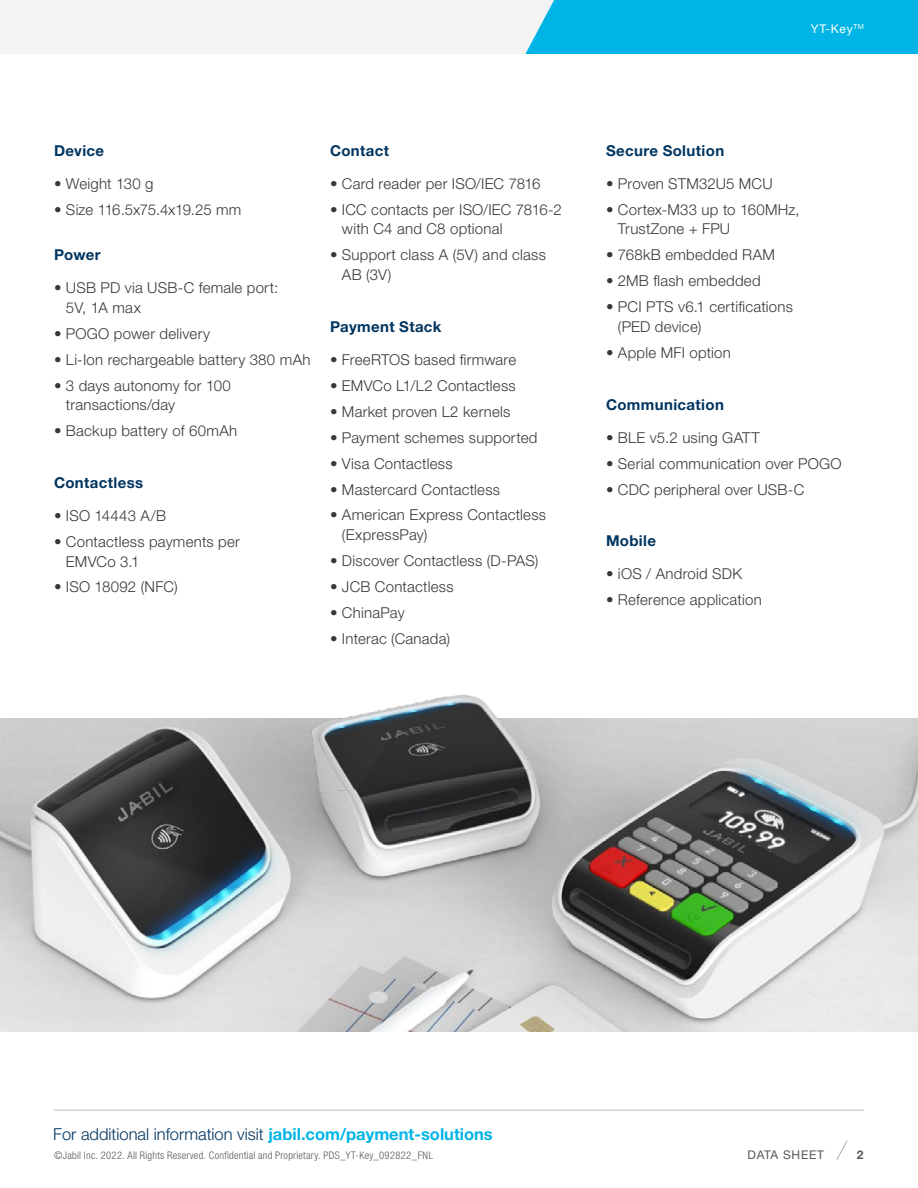
<style>
.page{position:relative;width:918px;height:1188px;background:#fff}
.page>*{position:absolute;margin:0;border:0;box-sizing:border-box;transform-origin:0 0}
.t1{font:300 16.5px "Helvetica Neue LT Std";color:#003560}
.Bullet_Copy{font:300 15px/19.5px "Helvetica Neue LT Std";letter-spacing:.015em;color:#383839}
.Subhead{font:700 15px "Helvetica Neue LTW1 G";letter-spacing:.025em;color:#003560}
.Bullet_Copy-2{font:300 15px "Helvetica Neue LT Std";letter-spacing:-.015em;color:#383839}
.t2{font:12px "Helvetica Neue LT Std";letter-spacing:.06em;color:#57585a}
.t3{font:12px "Helvetica Neue LT Std";color:#fff}
.t4{font:700 12px "Helvetica Neue LT Std";color:#57585a}
.t5{font:300 condensed 10.5px "Helvetica Neue LT Std";letter-spacing:.025em;color:#57585a}
.s1{font-weight:700;color:#00b5e6}
</style>
<div class="page">
<div style="left:0;top:0;width:918px;height:54px;background:#f3f3f4"></div>
<hr style="left:54px;top:1110px;width:810px;height:1px;background:#bcbdc0">
<div style="left:525px;top:0;width:393px;height:54px;background:#00b5e6"></div>
<svg style="left:836px;top:1141px;width:12px;height:19px"></svg>
<img style="left:0;top:719px;width:918px;height:312px">
<img style="left:241px;top:694px;width:404px;height:145px">
<p class="Subhead" style="left:54px;top:141px;width:52px">Device</p>
<p class="Bullet_Copy" style="left:54px;top:173px;width:101px">• Weight 130 g</p>
<p class="Bullet_Copy-2" style="left:54px;top:200px;width:189px">• Size 116.5x75.4x19.25 mm</p>
<p class="Subhead" style="left:54px;top:246px;width:48px">Power</p>
<p class="Bullet_Copy" style="left:66px;top:278px;width:214px;text-indent:-12px">• USB PD via USB-C female port:<br>5V, 1A max</p>
<p class="Bullet_Copy" style="left:54px;top:323px;width:158px">• POGO power delivery</p>
<p class="Bullet_Copy" style="left:54px;top:349px;width:258px">• Li-Ion rechargeable battery 380 mAh</p>
<p class="Bullet_Copy" style="left:66px;top:375px;width:166px;text-indent:-12px">• 3 days autonomy for 100 transactions/day</p>
<p class="Bullet_Copy" style="left:54px;top:421px;width:185px">• Backup battery of 60mAh</p>
<p class="Subhead" style="left:54px;top:473px;width:91px">Contactless</p>
<p class="Bullet_Copy" style="left:54px;top:506px;width:114px">• ISO 14443 A/B</p>
<p class="Bullet_Copy" style="left:66px;top:532px;width:176px;text-indent:-12px">• Contactless payments per<br>EMVCo 3.1</p>
<p class="Bullet_Copy" style="left:54px;top:577px;width:125px">• ISO 18092 (NFC)</p>
<p class="Subhead" style="left:330px;top:141px;width:61px">Contact</p>
<p class="Bullet_Copy" style="left:330px;top:173px;width:212px">• Card reader per ISO/IEC 7816</p>
<p class="Bullet_Copy" style="left:342px;top:199px;width:221px;text-indent:-12px">• ICC contacts per ISO/IEC 7816-2 with C4 and C8 optional</p>
<p class="Bullet_Copy" style="left:342px;top:245px;width:205px;text-indent:-12px">• Support class A (5V) and class<br>AB (3V)</p>
<p class="Subhead" style="left:330px;top:317px;width:113px">Payment Stack</p>
<p class="Bullet_Copy" style="left:330px;top:349px;width:188px">• FreeRTOS based firmware</p>
<p class="Bullet_Copy" style="left:330px;top:375px;width:187px">• EMVCo L1/L2 Contactless</p>
<p class="Bullet_Copy" style="left:330px;top:401px;width:182px">• Market proven L2 kernels</p>
<p class="Bullet_Copy" style="left:330px;top:427px;width:209px">• Payment schemes supported</p>
<p class="Bullet_Copy" style="left:330px;top:453px;width:124px">• Visa Contactless</p>
<p class="Bullet_Copy" style="left:330px;top:479px;width:172px">• Mastercard Contactless</p>
<p class="Bullet_Copy" style="left:342px;top:505px;width:206px;text-indent:-12px">• American Express Contactless (ExpressPay)</p>
<p class="Bullet_Copy" style="left:330px;top:551px;width:210px">• Discover Contactless (D-PAS)</p>
<p class="Bullet_Copy" style="left:330px;top:577px;width:125px">• JCB Contactless</p>
<p class="Bullet_Copy" style="left:330px;top:603px;width:76px">• ChinaPay</p>
<p class="Bullet_Copy" style="left:330px;top:629px;width:122px">• Interac (Canada)</p>
<p class="t3" style="left:811px;top:22px;width:55px">YT-Key<sup>TM</sup></p>
<p class="Subhead" style="left:606px;top:141px;width:120px">Secure Solution</p>
<p class="Bullet_Copy" style="left:606px;top:173px;width:168px">• Proven STM32U5 MCU</p>
<p class="Bullet_Copy" style="left:618px;top:199px;width:183px;text-indent:-12px">• Cortex-M33 up to 160MHz,<br>TrustZone + FPU</p>
<p class="Bullet_Copy" style="left:606px;top:245px;width:170px">• 768kB embedded RAM</p>
<p class="Bullet_Copy" style="left:606px;top:271px;width:156px">• 2MB flash embedded</p>
<p class="Bullet_Copy" style="left:618px;top:297px;width:176px;text-indent:-12px">• PCI PTS v6.1 certifications (PED device)</p>
<p class="Bullet_Copy" style="left:606px;top:342px;width:126px">• Apple MFI option</p>
<p class="Subhead" style="left:606px;top:395px;width:119px">Communication</p>
<p class="Bullet_Copy" style="left:606px;top:427px;width:155px">• BLE v5.2 using GATT</p>
<p class="Bullet_Copy" style="left:606px;top:453px;width:237px">• Serial communication over POGO</p>
<p class="Bullet_Copy" style="left:606px;top:479px;width:200px">• CDC peripheral over USB-C</p>
<p class="Subhead" style="left:606px;top:532px;width:52px">Mobile</p>
<p class="Bullet_Copy" style="left:606px;top:564px;width:138px">• iOS / Android SDK</p>
<p class="Bullet_Copy" style="left:606px;top:590px;width:157px">• Reference application</p>
<p class="t1" style="left:53px;top:1124px;width:441px">For additional information visit <span class="s1">jabil.com/payment-solutions</span></p>
<p class="t5" style="left:54px;top:1149px;width:381px">©Jabil Inc. 2022. All Rights Reserved. Confidential and Proprietary. PDS_YT-Key_092822_FNL</p>
<p class="t2" style="left:748px;top:1148px;width:78px">DATA SHEET</p>
<p class="t4" style="left:857px;top:1147px;width:8px">2</p>
</div>
